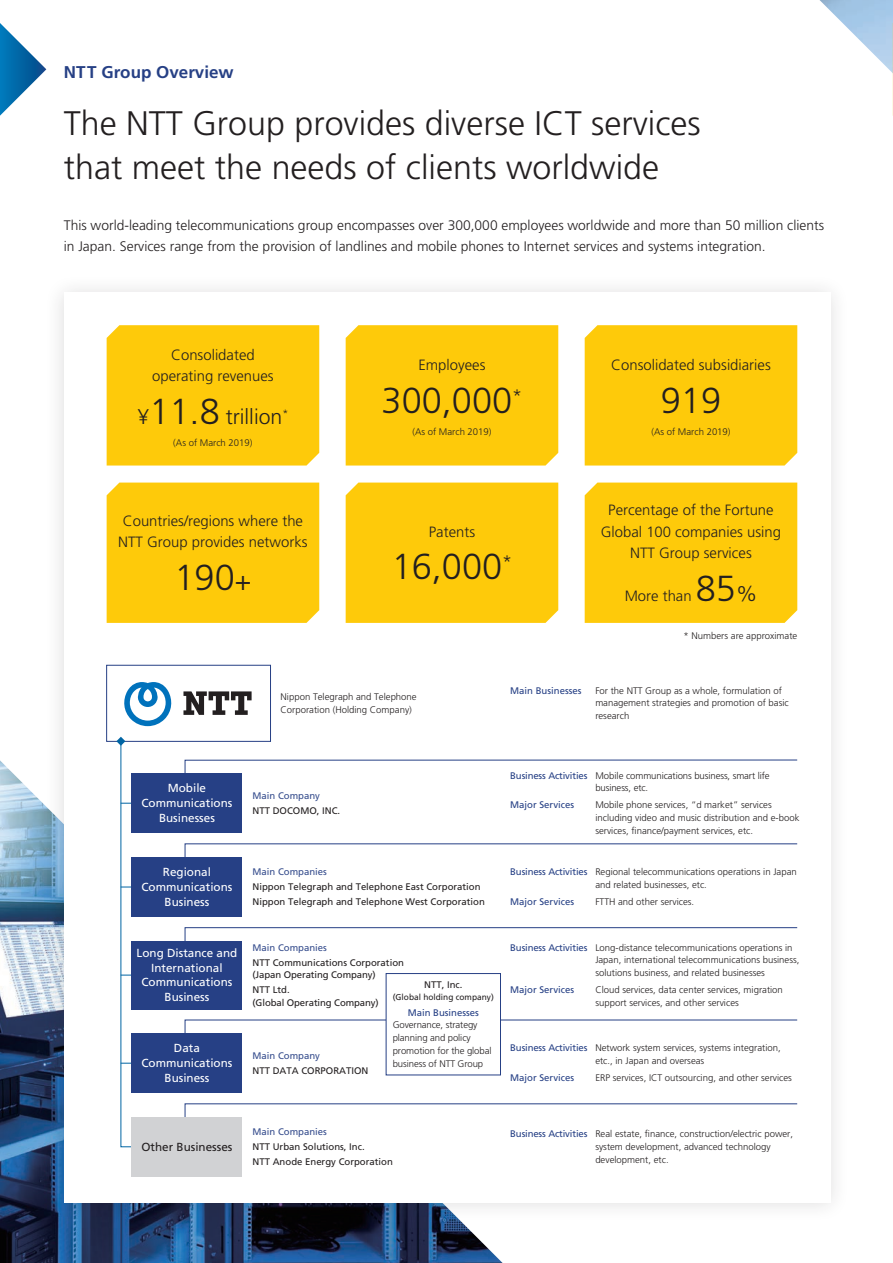
<style>
.page{position:relative;width:893px;height:1263px;background:#fff}
.page>*{position:absolute;margin:0;border:0;box-sizing:border-box;transform-origin:0 0}
.t1{font:300 36.15px "Frutiger LT Std";color:#231f20}
.t2{font:300 34.05px/44.7px "Frutiger LT Std";color:#231f20}
.t3{font:300 21.3px "Frutiger LT Std";color:#231f20}
.t4{font:700 16.95px "Frutiger LT Pro";color:#264085}
.t5{font:300 14.85px/21.3px "Frutiger LT Std";color:#231f20;text-align:center}
.t6{font:300 13.8px/20.2px "Frutiger LT Std";color:#231f20}
.t7{font:11.7px/14.9px "Frutiger LT Std";color:#fff;text-align:center}
.t8{font:11.7px "Frutiger LT Std";color:#231f20}
.t9{font:300 9.6px/12.8px "Frutiger LT Std";color:#231f20}
.t10{font:9.6px/14.9px "Frutiger LT Std";color:#231f20}
.t11{font:9.6px "Frutiger LT Std";color:#264085}
.t12{font:9.6px "Frutiger LT Std";color:#364d8d}
.t13{font:8.55px "Frutiger LT Std";color:#231f20}
.s1{font-size:36.15px}
.s2{font-size:27.6px}
.s3{font-size:21.3px}
.s4{font-weight:400;color:#264085}
</style>
<div class="page">
<img style="left:819px;top:0;width:74px;height:72px">
<img style="left:0;top:760px;width:503px;height:503px">
<svg style="left:0;top:23px;width:46px;height:93px"></svg>
<div style="left:44px;top:273px;width:806px;height:950px;background:#231f20;opacity:.15"></div>
<div style="left:64px;top:293px;width:766px;height:910px;background:#fff"></div>
<hr style="left:892px;top:23px;width:1px;height:93px;background:#feca0a">
<svg style="left:185px;top:1103px;width:613px;height:14px"></svg>
<div style="left:107px;top:483px;width:212px;height:140px;background:#feca0a"></div>
<div style="left:346px;top:483px;width:212px;height:140px;background:#feca0a"></div>
<div style="left:585px;top:483px;width:212px;height:140px;background:#feca0a"></div>
<svg style="left:183px;top:691px;width:69px;height:24px"></svg>
<svg style="left:124px;top:682px;width:48px;height:44px"></svg>
<div style="left:132px;top:1117px;width:110px;height:59px;background:#d1d2d4"></div>
<div style="left:132px;top:773px;width:110px;height:60px;background:#264085"></div>
<div style="left:132px;top:857px;width:110px;height:60px;background:#264085"></div>
<div style="left:132px;top:941px;width:110px;height:68px;background:#264085"></div>
<div style="left:132px;top:1033px;width:110px;height:60px;background:#264085"></div>
<svg style="left:185px;top:759px;width:613px;height:14px"></svg>
<svg style="left:185px;top:843px;width:613px;height:14px"></svg>
<svg style="left:185px;top:927px;width:613px;height:14px"></svg>
<svg style="left:185px;top:1019px;width:613px;height:17px"></svg>
<div style="left:346px;top:325px;width:212px;height:140px;background:#feca0a"></div>
<div style="left:585px;top:325px;width:212px;height:140px;background:#feca0a"></div>
<div style="left:107px;top:325px;width:212px;height:140px;background:#feca0a"></div>
<div style="left:386px;top:973px;width:114px;height:102px;background:#fff"></div>
<div style="left:386px;top:973px;width:115px;height:102px;border:1px solid #264085"></div>
<div style="left:106px;top:665px;width:165px;height:76px;border:1px solid #264085"></div>
<svg style="left:116px;top:737px;width:36px;height:410px"></svg>
<h3 class="t4" style="left:64px;top:62px;width:171px">NTT Group Overview</h3>
<h2 class="t2" style="left:64px;top:101px;width:638px">The NTT Group provides diverse ICT services that meet the needs of clients worldwide</h2>
<p class="t6" style="left:64px;top:216px;width:762px">This world-leading telecommunications group encompasses over 300,000 employees worldwide and more than 50 million clients in Japan. Services range from the provision of landlines and mobile phones to Internet services and systems integration.</p>
<h3 class="t5" style="left:152px;top:344px;width:123px">Consolidated operating revenues</h3>
<h3 class="t3" style="left:138px;top:404px;width:152px">¥<span class="s1">11.8</span> trillion<sup>*</sup></h3>
<p class="t9" style="left:173px;top:437px;width:81px">(As of March 2019)</p>
<h3 class="t5" style="left:118px;top:510px;width:191px">Countries/regions where the<br>NTT Group provides networks</h3>
<h1 class="t1" style="left:174px;top:557px;width:78px">190<span class="s2">+</span></h1>
<h3 class="t5" style="left:418px;top:355px;width:68px">Employees</h3>
<h1 class="t1" style="left:382px;top:380px;width:142px">300,000<sup>*</sup></h1>
<p class="t9" style="left:412px;top:426px;width:81px">(As of March 2019)</p>
<h3 class="t5" style="left:429px;top:521px;width:48px">Patents</h3>
<h1 class="t1" style="left:392px;top:546px;width:122px">16,000<sup>*</sup></h1>
<h3 class="t5" style="left:611px;top:355px;width:161px">Consolidated subsidiaries</h3>
<h1 class="t1" style="left:661px;top:380px;width:62px">919</h1>
<p class="t9" style="left:651px;top:426px;width:81px">(As of March 2019)</p>
<h3 class="t5" style="left:601px;top:500px;width:182px">Percentage of the Fortune<br>Global 100 companies using<br>NTT Group services</h3>
<h3 class="t5" style="left:625px;top:585px;width:68px">More than</h3>
<h1 class="t1" style="left:696px;top:568px;width:63px">85<span class="s3">%</span></h1>
<p class="t9" style="left:683px;top:630px;width:115px">* Numbers are approximate</p>
<p class="t9" style="left:281px;top:690px;width:138px">Nippon Telegraph and Telephone<br>Corporation (Holding Company)</p>
<p class="t11" style="left:510px;top:685px;width:73px">Main Businesses</p>
<p class="t9" style="left:595px;top:684px;width:195px">For the NTT Group as a whole, formulation of management strategies and promotion of basic research</p>
<p class="t7" style="left:141px;top:781px;width:92px">Mobile<br>Communications<br>Businesses</p>
<p class="t12" style="left:253px;top:790px;width:69px">Main Company</p>
<p class="t10" style="left:253px;top:803px;width:89px">NTT DOCOMO, INC.</p>
<p class="t7" style="left:141px;top:864px;width:92px">Regional<br>Communications<br>Business</p>
<p class="t7" style="left:137px;top:945px;width:102px">Long Distance and<br>International<br>Communications<br>Business</p>
<p class="t7" style="left:141px;top:1041px;width:92px">Data<br>Communications<br>Business</p>
<p class="t12" style="left:253px;top:866px;width:76px">Main Companies</p>
<p class="t10" style="left:253px;top:879px;width:234px">Nippon Telegraph and Telephone East Corporation<br>Nippon Telegraph and Telephone West Corporation</p>
<p class="t12" style="left:253px;top:942px;width:76px">Main Companies</p>
<p class="t10" style="left:253px;top:956px;width:153px;line-height:12.8px">NTT Communications Corporation (Japan Operating Company)</p>
<p class="t10" style="left:253px;top:983px;width:128px;line-height:12.8px">NTT Ltd.<br>(Global Operating Company)</p>
<p class="t10" style="left:424px;top:977px;width:40px">NTT, Inc.</p>
<p class="t13" style="left:393px;top:992px;width:102px">(Global holding company)</p>
<p class="t11" style="left:408px;top:1007px;width:73px">Main Businesses</p>
<p class="t9" style="left:393px;top:1019px;width:100px">Governance, strategy planning and policy promotion for the global business of NTT Group</p>
<p class="t12" style="left:253px;top:1050px;width:69px">Main Company</p>
<p class="t10" style="left:253px;top:1063px;width:117px">NTT DATA CORPORATION</p>
<p class="t9" style="left:595px;top:769px;width:176px;text-indent:-85px"><span class="s4">Business Activities</span> Mobile communications business, smart life business, etc.</p>
<p class="t11" style="left:510px;top:799px;width:65px">Major Services</p>
<p class="t9" style="left:595px;top:799px;width:206px">Mobile phone services, “d market” services including video and music distribution and e-book services, finance/payment services, etc.</p>
<p class="t9" style="left:510px;top:866px;width:288px;text-align:center"><span class="s4">Business Activities</span> Regional telecommunications operations in Japan and related businesses, etc.</p>
<p class="t11" style="left:510px;top:896px;width:65px">Major Services</p>
<p class="t9" style="left:595px;top:895px;width:100px">FTTH and other services.</p>
<p class="t9" style="left:595px;top:941px;width:206px;text-indent:-85px"><span class="s4">Business Activities</span> Long-distance telecommunications operations in<br>Japan, international telecommunications business, solutions business, and related businesses</p>
<p class="t11" style="left:510px;top:984px;width:65px">Major Services</p>
<p class="t9" style="left:595px;top:983px;width:189px">Cloud services, data center services, migration support services, and other services</p>
<p class="t9" style="left:595px;top:1042px;width:187px;text-indent:-85px"><span class="s4">Business Activities</span> Network system services, systems integration, etc., in Japan and overseas</p>
<p class="t11" style="left:510px;top:1072px;width:65px">Major Services</p>
<p class="t9" style="left:595px;top:1072px;width:198px">ERP services, ICT outsourcing, and other services</p>
<p class="t8" style="left:141px;top:1140px;width:92px">Other Businesses</p>
<p class="t12" style="left:253px;top:1126px;width:76px">Main Companies</p>
<p class="t10" style="left:253px;top:1139px;width:142px">NTT Urban Solutions, Inc.<br>NTT Anode Energy Corporation</p>
<p class="t9" style="left:595px;top:1128px;width:199px;text-indent:-85px"><span class="s4">Business Activities</span> Real estate, finance, construction/electric power, system development, advanced technology development, etc.</p>
</div>
